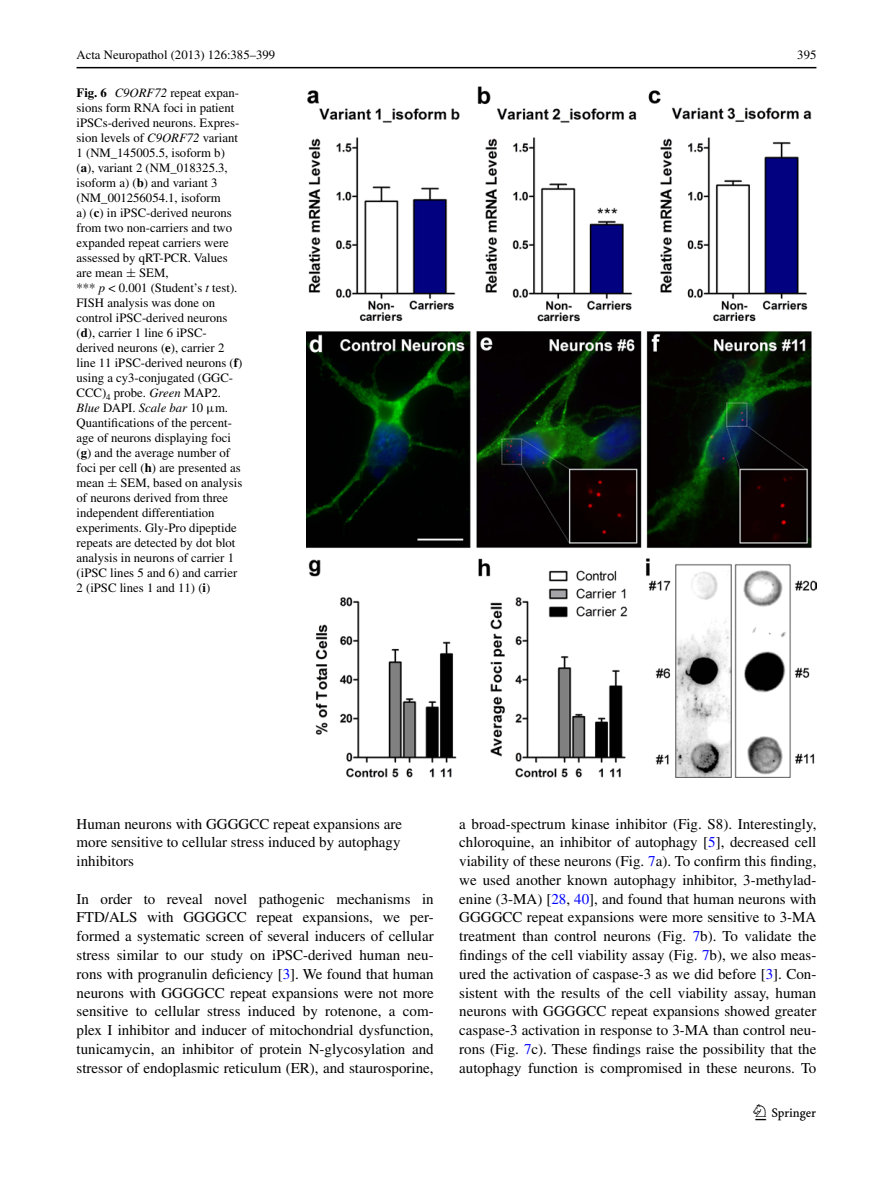
<style>
.page{position:relative;width:893px;height:1187px;background:#fff}
.page>*{position:absolute;margin:0;border:0;box-sizing:border-box;transform-origin:0 0}
.t1{font:22.5px "Springnew";color:#000}
.Para{font:15px/18.8px "Times";color:#000;text-align:justify}
.Section2{font:15px/18.8px "Times";color:#000;text-align:justify}
.fig_p_ragged{font:12.75px/15px "Times";color:#000}
.s1{font-weight:700}
.s2{font-style:italic}
.s3{font-family:"MTSY"}
.s4{font-family:"MTGU"}
.s5{color:#00f}
</style>
<div class="page">
<hr style="left:77px;top:67px;width:739px;height:1px;background:#000">
<img style="left:306px;top:87px;width:510px;height:690px">
<p class="fig_p_ragged" style="left:77px;top:48px;width:200px">Acta Neuropathol (2013) 126:385–399</p>
<p class="fig_p_ragged" style="left:797px;top:48px;width:21px">395</p>
<p class="fig_p_ragged" style="left:77px;top:85px;width:167px"><span class="s1">Fig. 6</span> <span class="s2">C9ORF72</span> repeat expan&shy;sions form RNA foci in patient iPSCs-derived neurons. Expres&shy;sion levels of <span class="s2">C9ORF72</span> variant<br>1 (NM_145005.5, isoform b) (<span class="s1">a</span>), variant 2 (NM_018325.3, isoform a) (<span class="s1">b</span>) and variant 3 (NM_001256054.1, isoform<br>a) (<span class="s1">c</span>) in iPSC-derived neurons from two non-carriers and two expanded repeat carriers were assessed by qRT-PCR. Values are mean <span class="s3">±</span> SEM,<br>*** <span class="s2">p</span> &lt; 0.001 (Student’s <span class="s2">t</span> test).<br>FISH analysis was done on control iPSC-derived neurons (<span class="s1">d</span>), carrier 1 line 6 iPSC&shy;derived neurons (<span class="s1">e</span>), carrier 2 line 11 iPSC-derived neurons (<span class="s1">f</span>) using a cy3-conjugated (GGC-<br>CCC)<sub>4</sub> probe. <span class="s2">Green</span> MAP2.<br><span class="s2">Blue</span> DAPI. <span class="s2">Scale bar</span> 10 <span class="s4">μ</span>m.<br>Quantifications of the percent&shy;age of neurons displaying foci (<span class="s1">g</span>) and the average number of foci per cell (<span class="s1">h</span>) are presented as mean <span class="s3">±</span> SEM, based on analysis of neurons derived from three independent differentiation experiments. Gly-Pro dipeptide repeats are detected by dot blot analysis in neurons of carrier 1 (iPSC lines 5 and 6) and carrier<br>2 (iPSC lines 1 and 11) (<span class="s1">i</span>)</p>
<p class="Section2" style="left:77px;top:814px;width:327px">Human neurons with GGGGCC repeat expansions are more sensitive to cellular stress induced by autophagy inhibitors</p>
<p class="Para" style="left:77px;top:889px;width:359px">In order to reveal novel pathogenic mechanisms in FTD/ALS with GGGGCC repeat expansions, we per&shy;formed a systematic screen of several inducers of cellular stress similar to our study on iPSC-derived human neu&shy;rons with progranulin deficiency [<span class="s5">3</span>]. We found that human neurons with GGGGCC repeat expansions were not more sensitive to cellular stress induced by rotenone, a com&shy;plex I inhibitor and inducer of mitochondrial dysfunction, tunicamycin, an inhibitor of protein N-glycosylation and stressor of endoplasmic reticulum (ER), and staurosporine,</p>
<p class="Para" style="left:459px;top:814px;width:359px">a broad-spectrum kinase inhibitor (Fig. S8). Interestingly, chloroquine, an inhibitor of autophagy [<span class="s5">5</span>], decreased cell viability of these neurons (Fig. <span class="s5">7</span>a). To confirm this finding, we used another known autophagy inhibitor, 3-methylad&shy;enine (3-MA) [<span class="s5">28</span>, <span class="s5">40</span>], and found that human neurons with GGGGCC repeat expansions were more sensitive to 3-MA treatment than control neurons (Fig. <span class="s5">7</span>b). To validate the findings of the cell viability assay (Fig. <span class="s5">7</span>b), we also meas&shy;ured the activation of caspase-3 as we did before [<span class="s5">3</span>]. Con&shy;sistent with the results of the cell viability assay, human neurons with GGGGCC repeat expansions showed greater caspase-3 activation in response to 3-MA than control neu&shy;rons (Fig. <span class="s5">7</span>c). These findings raise the possibility that the autophagy function is compromised in these neurons. To</p>
<h1 class="t1" style="left:755px;top:1104px;width:62px">1 3</h1>
</div>
